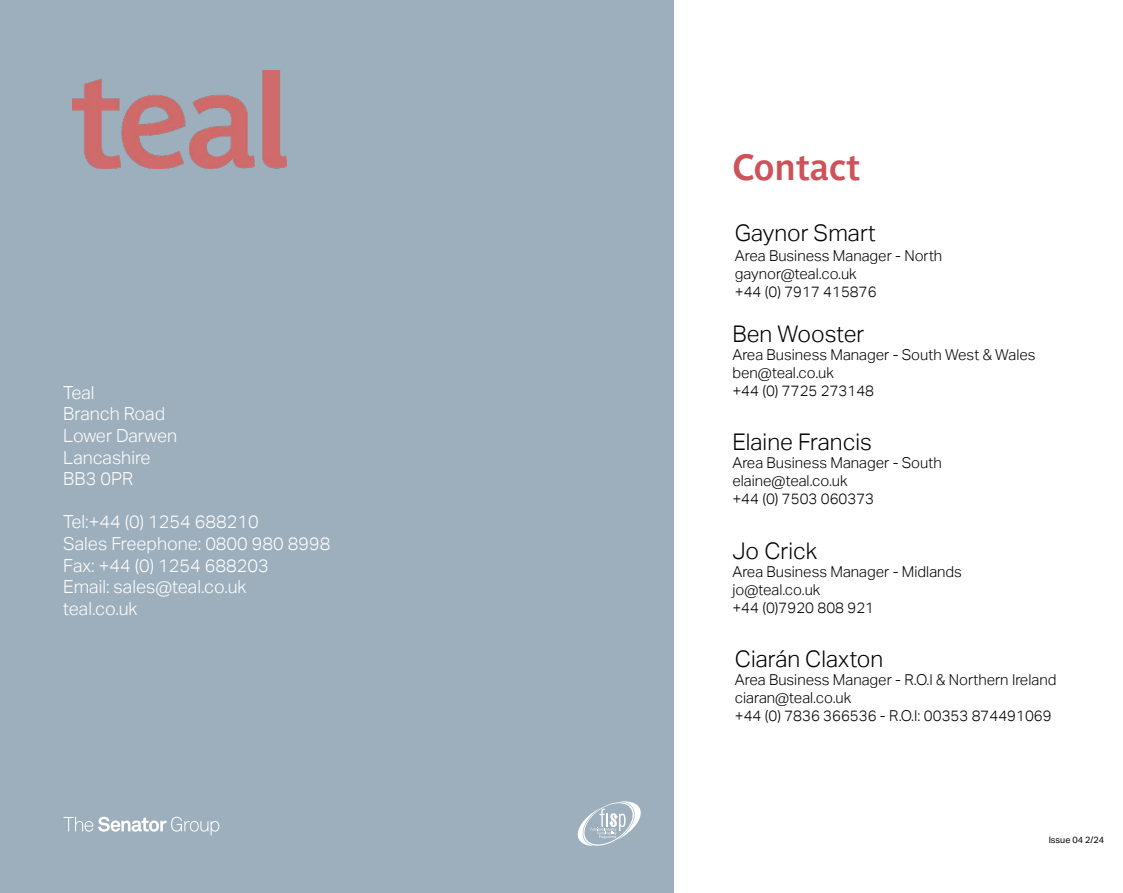
<style>
.page{position:relative;width:1123px;height:893px;background:#fff}
.page>*{position:absolute;margin:0;border:0;box-sizing:border-box;transform-origin:0 0}
.t1{font:700 36px "Parisine Plus Std Gris";color:#cd5259}
.t2{font:300 22.95px "Aktiv Grotesk";color:#000}
.t3{font:300 18px/21.6px "Aktiv Grotesk";color:#fff}
.t4{font:300 15px/18px "Aktiv Grotesk";color:#000}
.t5{font:9px "Aktiv Grotesk";color:#000}
</style>
<div class="page">
<div style="left:0;top:0;width:673px;height:893px;background:#9dafbd"></div>
<svg style="left:578px;top:801px;width:62px;height:45px"></svg>
<svg style="left:64px;top:817px;width:155px;height:18px"></svg>
<img style="left:72px;top:70px;width:215px;height:99px">
<p class="t3" style="left:63px;top:382px;width:115px">Teal<br>Branch Road<br>Lower Darwen<br>Lancashire<br>BB3 0PR</p>
<p class="t3" style="left:63px;top:511px;width:269px">Tel:+44 (0) 1254 688210<br>Sales Freephone: 0800 980 8998<br>Fax: +44 (0) 1254 688203<br>Email: sales@teal.co.uk<br>teal.co.uk</p>
<h1 class="t1" style="left:732px;top:146px;width:130px">Contact</h1>
<h2 class="t2" style="left:735px;top:219px;width:142px">Gaynor Smart</h2>
<p class="t4" style="left:735px;top:247px;width:209px">Area Business Manager - North gaynor@teal.co.uk<br>+44 (0) 7917 415876</p>
<h2 class="t2" style="left:732px;top:320px;width:133px">Ben Wooster</h2>
<p class="t4" style="left:732px;top:345px;width:304px">Area Business Manager - South West &amp; Wales ben@teal.co.uk<br>+44 (0) 7725 273148</p>
<h2 class="t2" style="left:732px;top:429px;width:141px">Elaine Francis</h2>
<p class="t4" style="left:732px;top:454px;width:211px">Area Business Manager - South elaine@teal.co.uk<br>+44 (0) 7503 060373</p>
<h2 class="t2" style="left:732px;top:537px;width:86px">Jo Crick</h2>
<p class="t4" style="left:732px;top:562px;width:231px">Area Business Manager - Midlands jo@teal.co.uk<br>+44 (0)7920 808 921</p>
<h2 class="t2" style="left:735px;top:646px;width:150px">Ciarán Claxton</h2>
<p class="t4" style="left:735px;top:671px;width:323px">Area Business Manager - R.O.I &amp; Northern Ireland ciaran@teal.co.uk<br>+44 (0) 7836 366536 - R.O.I: 00353 874491069</p>
<p class="t5" style="left:1048px;top:834px;width:57px">Issue 04 2/24</p>
</div>
